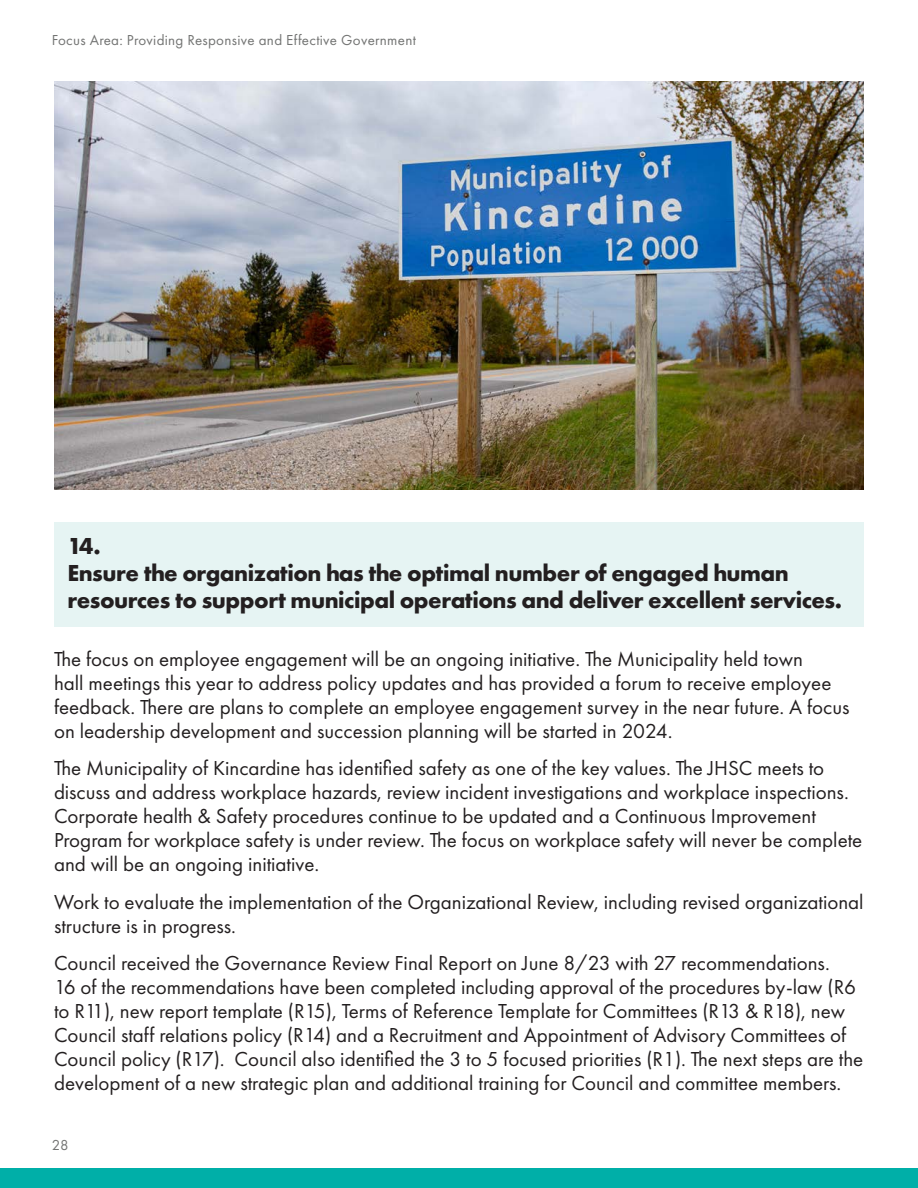
<style>
.page{position:relative;width:918px;height:1188px;background:#fff}
.page>*{position:absolute;margin:0;border:0;box-sizing:border-box;transform-origin:0 0}
.Focus_-_H2_-_Blue{font:700 24px/27px "Futura PT";letter-spacing:-.02em;color:#231f20}
.Focus_-_P{font:21px/24px "Futura PT";color:#231f20}
.t1{font:15px "Futura PT";letter-spacing:.02em;color:#737473}
</style>
<div class="page">
<div style="left:0;top:1168px;width:918px;height:20px;background:#00afa8"></div>
<div style="left:54px;top:522px;width:810px;height:105px;background:#e6f4f3"></div>
<img style="left:54px;top:81px;width:810px;height:409px">
<p class="t1" style="left:52px;top:31px;width:366px">Focus Area: Providing Responsive and Effective Government</p>
<p class="Focus_-_H2_-_Blue" style="left:68px;top:532px;width:776px">14.<br>Ensure the organization has the optimal number of engaged human resources to support municipal operations and deliver excellent services.</p>
<p class="Focus_-_P" style="left:54px;top:647px;width:797px">The focus on employee engagement will be an ongoing initiative. The Municipality held town<br>hall meetings this year to address policy updates and has provided a forum to receive employee feedback. There are plans to complete an employee engagement survey in the near future. A focus on leadership development and succession planning will be started in 2024.</p>
<p class="Focus_-_P" style="left:54px;top:756px;width:810px">The Municipality of Kincardine has identified safety as one of the key values. The JHSC meets to discuss and address workplace hazards, review incident investigations and workplace inspections.<br>Corporate health &amp; Safety procedures continue to be updated and a Continuous Improvement Program for workplace safety is under review. The focus on workplace safety will never be complete and will be an ongoing initiative.</p>
<p class="Focus_-_P" style="left:54px;top:890px;width:811px">Work to evaluate the implementation of the Organizational Review, including revised organizational structure is in progress.</p>
<p class="Focus_-_P" style="left:54px;top:951px;width:811px">Council received the Governance Review Final Report on June 8/23 with 27 recommendations.<br>16 of the recommendations have been completed including approval of the procedures by-law (R6 to R11), new report template (R15), Terms of Reference Template for Committees (R13 &amp; R18), new Council staff relations policy (R14) and a Recruitment and Appointment of Advisory Committees of Council policy (R17). Council also identified the 3 to 5 focused priorities (R1). The next steps are the development of a new strategic plan and additional training for Council and committee members.</p>
<p class="t1" style="left:52px;top:1136px;width:18px">28</p>
</div>
